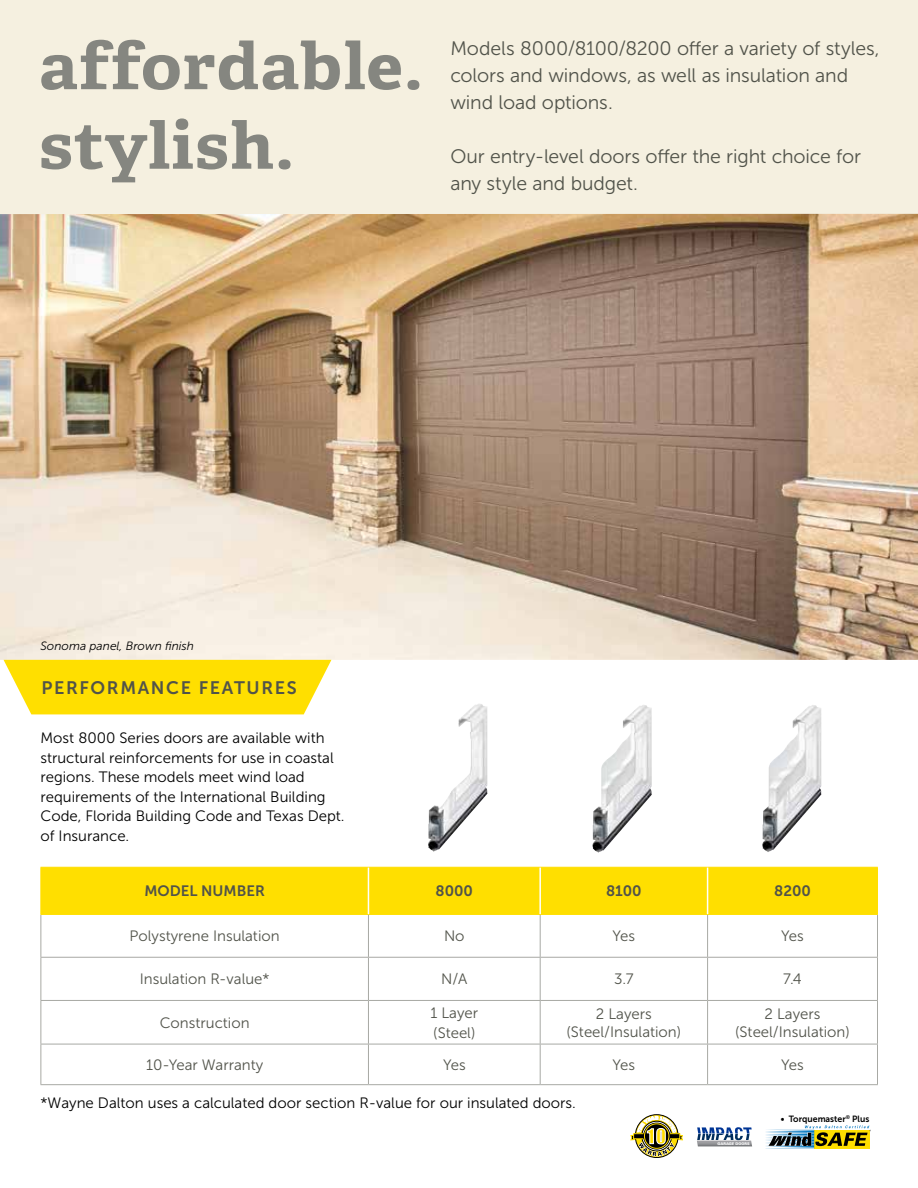
<style>
.page{position:relative;width:918px;height:1188px;background:#fff}
.page>*{position:absolute;margin:0;border:0;box-sizing:border-box;transform-origin:0 0}
.t1{font:700 64.5px/79.5px "Adelle PE";letter-spacing:.02em;color:#858680;scale:1.08 1}
.t2{font:19.5px/27px "Museo Sans 300";letter-spacing:-.005em;color:#51534a}
.t3{font:18px "Museo Sans 700";letter-spacing:.09em;color:#51534a}
.t4{font:15px/19.5px "Museo Sans 300";color:#000}
.t5{font:15px/18px "Museo Sans 300";color:#51534a;text-align:center}
.t6{font:15px "Museo Sans 700";color:#51534a}
.t7{font:italic 12px "Museo Sans 300";color:#000}
.t8{font:9px "Museo Sans 700";color:#000}
.t9{font:900 3.6px "Univers";color:#fff}
</style>
<div class="page">
<div style="left:0;top:0;width:918px;height:285px;background:#f5f0e0"></div>
<img style="left:0;top:214px;width:918px;height:446px">
<img style="left:762px;top:705px;width:59px;height:147px">
<img style="left:593px;top:706px;width:48px;height:141px">
<img style="left:428px;top:705px;width:49px;height:140px">
<svg style="left:765px;top:1125px;width:106px;height:24px"></svg>
<svg style="left:697px;top:1127px;width:55px;height:19px"></svg>
<svg style="left:4px;top:660px;width:327px;height:54px;background:#ffe114"></svg>
<div style="left:41px;top:868px;width:836px;height:46px;background:#ffdf00"></div>
<hr style="left:40px;top:915px;width:1px;height:42px;background:#a8a9a4">
<hr style="left:368px;top:915px;width:1px;height:42px;background:#a8a9a4">
<hr style="left:540px;top:915px;width:1px;height:42px;background:#a8a9a4">
<hr style="left:707px;top:915px;width:1px;height:42px;background:#a8a9a4">
<hr style="left:877px;top:915px;width:1px;height:42px;background:#a8a9a4">
<hr style="left:40px;top:957px;width:328px;height:1px;background:#a8a9a4">
<hr style="left:40px;top:958px;width:1px;height:42px;background:#a8a9a4">
<hr style="left:368px;top:957px;width:172px;height:1px;background:#a8a9a4">
<hr style="left:368px;top:958px;width:1px;height:42px;background:#a8a9a4">
<hr style="left:540px;top:957px;width:168px;height:1px;background:#a8a9a4">
<hr style="left:540px;top:958px;width:1px;height:42px;background:#a8a9a4">
<hr style="left:708px;top:957px;width:170px;height:1px;background:#a8a9a4">
<hr style="left:707px;top:958px;width:1px;height:42px;background:#a8a9a4">
<hr style="left:877px;top:958px;width:1px;height:42px;background:#a8a9a4">
<hr style="left:40px;top:1000px;width:328px;height:1px;background:#a8a9a4">
<hr style="left:40px;top:1001px;width:1px;height:43px;background:#a8a9a4">
<hr style="left:368px;top:1000px;width:172px;height:1px;background:#a8a9a4">
<hr style="left:368px;top:1001px;width:1px;height:43px;background:#a8a9a4">
<hr style="left:540px;top:1000px;width:168px;height:1px;background:#a8a9a4">
<hr style="left:540px;top:1001px;width:1px;height:43px;background:#a8a9a4">
<hr style="left:708px;top:1000px;width:170px;height:1px;background:#a8a9a4">
<hr style="left:707px;top:1001px;width:1px;height:43px;background:#a8a9a4">
<hr style="left:877px;top:1001px;width:1px;height:43px;background:#a8a9a4">
<hr style="left:40px;top:1044px;width:328px;height:1px;background:#a8a9a4">
<hr style="left:40px;top:1044px;width:1px;height:40px;background:#a8a9a4">
<hr style="left:368px;top:1044px;width:172px;height:1px;background:#a8a9a4">
<hr style="left:368px;top:1044px;width:1px;height:40px;background:#a8a9a4">
<hr style="left:540px;top:1044px;width:168px;height:1px;background:#a8a9a4">
<hr style="left:540px;top:1044px;width:1px;height:40px;background:#a8a9a4">
<hr style="left:708px;top:1044px;width:170px;height:1px;background:#a8a9a4">
<hr style="left:707px;top:1044px;width:1px;height:40px;background:#a8a9a4">
<hr style="left:877px;top:1044px;width:1px;height:40px;background:#a8a9a4">
<hr style="left:40px;top:1084px;width:328px;height:1px;background:#a8a9a4">
<hr style="left:368px;top:1084px;width:172px;height:1px;background:#a8a9a4">
<hr style="left:540px;top:1084px;width:168px;height:1px;background:#a8a9a4">
<hr style="left:708px;top:1084px;width:170px;height:1px;background:#a8a9a4">
<hr style="left:40px;top:867px;width:328px;height:1px;background:#ffdf00">
<hr style="left:40px;top:868px;width:1px;height:46px;background:#ffdf00">
<hr style="left:368px;top:867px;width:172px;height:1px;background:#ffdf00">
<hr style="left:540px;top:867px;width:168px;height:1px;background:#ffdf00">
<hr style="left:708px;top:867px;width:170px;height:1px;background:#ffdf00">
<hr style="left:877px;top:868px;width:1px;height:46px;background:#ffdf00">
<hr style="left:40px;top:914px;width:328px;height:1px;background:#ffdf00">
<hr style="left:368px;top:914px;width:172px;height:1px;background:#ffdf00">
<hr style="left:540px;top:914px;width:168px;height:1px;background:#ffdf00">
<hr style="left:708px;top:914px;width:170px;height:1px;background:#ffdf00">
<hr style="left:368px;top:868px;width:1px;height:46px;background:#fff">
<hr style="left:539px;top:868px;width:2px;height:46px;background:#fff">
<hr style="left:707px;top:868px;width:1px;height:46px;background:#fff">
<svg style="left:630px;top:1114px;width:53px;height:44px"></svg>
<h1 class="t1" style="left:39px;top:24px;width:357px">affordable. stylish.</h1>
<h2 class="t2" style="left:450px;top:35px;width:431px">Models 8000/8100/8200 offer a variety of styles, colors and windows, as well as insulation and wind load options.</h2>
<h2 class="t2" style="left:450px;top:143px;width:412px">Our entry-level doors offer the right choice for any style and budget.</h2>
<p class="t7" style="left:40px;top:639px;width:155px">Sonoma panel, Brown finish</p>
<p class="t3" style="left:41px;top:677px;width:257px">PERFORMANCE FEATURES</p>
<p class="t4" style="left:40px;top:729px;width:306px">Most 8000 Series doors are available with structural reinforcements for use in coastal regions. These models meet wind load requirements of the International Building Code, Florida Building Code and Texas Dept. of Insurance.</p>
<p class="t6" style="left:144px;top:883px;width:122px">MODEL NUMBER</p>
<p class="t6" style="left:436px;top:883px;width:39px">8000</p>
<p class="t6" style="left:606px;top:883px;width:37px">8100</p>
<p class="t6" style="left:774px;top:883px;width:38px">8200</p>
<p class="t5" style="left:130px;top:927px;width:152px">Polystyrene Insulation</p>
<p class="t5" style="left:444px;top:927px;width:22px">No</p>
<p class="t5" style="left:613px;top:927px;width:24px">Yes</p>
<p class="t5" style="left:781px;top:927px;width:24px">Yes</p>
<p class="t5" style="left:140px;top:970px;width:131px">Insulation R-value*</p>
<p class="t5" style="left:441px;top:970px;width:28px">N/A</p>
<p class="t5" style="left:614px;top:970px;width:21px">3.7</p>
<p class="t5" style="left:783px;top:970px;width:20px">7.4</p>
<p class="t5" style="left:160px;top:1014px;width:91px">Construction</p>
<p class="t5" style="left:430px;top:1003px;width:49px;line-height:19.5px;text-align:left">1 Layer (Steel)</p>
<p class="t5" style="left:567px;top:1005px;width:116px">2 Layers (Steel/Insulation)</p>
<p class="t5" style="left:735px;top:1005px;width:116px">2 Layers (Steel/Insulation)</p>
<p class="t5" style="left:146px;top:1056px;width:119px">10-Year Warranty</p>
<p class="t5" style="left:443px;top:1056px;width:24px">Yes</p>
<p class="t5" style="left:613px;top:1056px;width:24px">Yes</p>
<p class="t5" style="left:781px;top:1056px;width:24px">Yes</p>
<p class="t4" style="left:40px;top:1094px;width:537px">*Wayne Dalton uses a calculated door section R-value for our insulated doors.</p>
<p class="t9" style="left:717px;top:1141px;width:34px">GARAGE DOORS</p>
<p class="t8" style="left:781px;top:1114px;width:90px">• Torquemaster<sup>®</sup> Plus</p>
</div>
